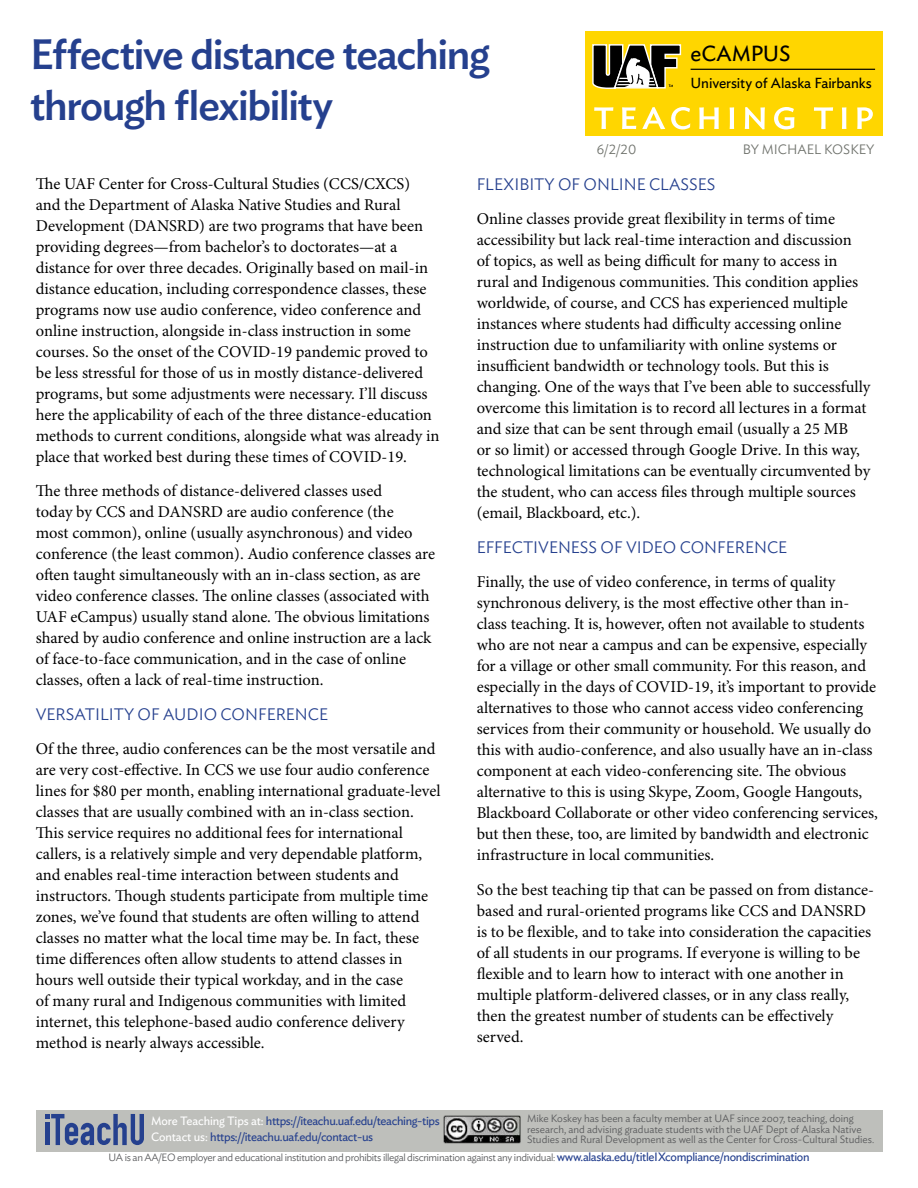
<style>
.page{position:relative;width:918px;height:1188px;background:#fff}
.page>*{position:absolute;margin:0;border:0;box-sizing:border-box;transform-origin:0 0}
.t1{font:500 42px/50.4px "Ideal Sans";letter-spacing:-.035em;color:#25408e}
.t2{font:21.75px "Ideal Sans";letter-spacing:-.01em;color:#000}
.t3{font:16.5px/21px "Minion Pro";color:#000}
.t4{font:300 16.5px "Ideal Sans";color:#25408e}
.t5{font:14.4px "Ideal Sans";letter-spacing:-.01em;color:#000}
.t6{font:300 13.5px "Ideal Sans";color:#6e716b}
.t7{font:12px/16.2px "Ideal Sans";letter-spacing:-.03em;color:#25408e}
.t8{font:300 10.5px/10.5px "Ideal Sans";color:#58595b}
.t9{font:300 10.5px "Ideal Sans";letter-spacing:-.03em;color:#58595b}
.s1{color:#fff}
.s2{font-weight:400;font-size:12px;color:#25408e}
</style>
<div class="page">
<div style="left:36px;top:1110px;width:846px;height:41px;background:#bebfbb"></div>
<img style="left:444px;top:1116px;width:77px;height:28px">
<div style="left:585px;top:31px;width:297px;height:105px;background:#ffd600"></div>
<svg style="left:594px;top:107px;width:279px;height:23px"></svg>
<svg style="left:45px;top:1114px;width:99px;height:31px"></svg>
<svg style="left:592px;top:44px;width:90px;height:45px"></svg>
<hr style="left:691px;top:69px;width:184px;height:1px;background:#000">
<h1 class="t1" style="left:30px;top:32px;width:461px">Efective distance teaching through fexibility</h1>
<h2 class="t2" style="left:691px;top:43px;width:101px">eCAMPUS</h2>
<p class="t5" style="left:691px;top:76px;width:183px">University of Alaska Fairbanks</p>
<p class="t6" style="left:597px;top:143px;width:41px">6/2/20</p>
<p class="t6" style="left:743px;top:143px;width:133px">BY MICHAEL KOSKEY</p>
<p class="t3" style="left:36px;top:174px;width:376px">Te UAF Center for Cross-Cultural Studies (CCS/CXCS)</p>
<p class="t4" style="left:477px;top:176px;width:240px">FLEXIBITY OF ONLINE CLASSES</p>
<p class="t3" style="left:36px;top:195px;width:405px">and the Department of Alaska Native Studies and Rural Development (DANSRD) are two programs that have been providing degrees—from bachelor’s to doctorates—at a distance for over three decades. Originally based on mail-in distance education, including correspondence classes, these programs now use audio conference, video conference and online instruction, alongside in-class instruction in some courses. So the onset of the COVID-19 pandemic proved to be less stressful for those of us in mostly distance-delivered programs, but some adjustments were necessary. I’ll discuss here the applicability of each of the three distance-education methods to current conditions, alongside what was already in place that worked best during these times of COVID-19.</p>
<p class="t3" style="left:36px;top:482px;width:401px">Te three methods of distance-delivered classes used<br>today by CCS and DANSRD are audio conference (the<br>most common), online (usually asynchronous) and video conference (the least common). Audio conference classes are ofen taught simultaneously with an in-class section, as are video conference classes. Te online classes (associated with UAF eCampus) usually stand alone. Te obvious limitations shared by audio conference and online instruction are a lack of face-to-face communication, and in the case of online classes, ofen a lack of real-time instruction.</p>
<p class="t4" style="left:36px;top:706px;width:294px">VERSATILITY OF AUDIO CONFERENCE</p>
<p class="t3" style="left:36px;top:740px;width:406px">Of the three, audio conferences can be the most versatile and are very cost-efective. In CCS we use four audio conference lines for $80 per month, enabling international graduate-level classes that are usually combined with an in-class section.<br>Tis service requires no additional fees for international callers, is a relatively simple and very dependable platform, and enables real-time interaction between students and instructors. Tough students participate from multiple time zones, we’ve found that students are ofen willing to attend classes no matter what the local time may be. In fact, these time diferences ofen allow students to attend classes in hours well outside their typical workday, and in the case<br>of many rural and Indigenous communities with limited internet, this telephone-based audio conference delivery method is nearly always accessible.</p>
<p class="t3" style="left:477px;top:210px;width:395px">Online classes provide great fexibility in terms of time accessibility but lack real-time interaction and discussion of topics, as well as being difcult for many to access in rural and Indigenous communities. Tis condition applies worldwide, of course, and CCS has experienced multiple instances where students had difculty accessing online instruction due to unfamiliarity with online systems or insufcient bandwidth or technology tools. But this is changing. One of the ways that I’ve been able to successfully overcome this limitation is to record all lectures in a format and size that can be sent through email (usually a 25 MB<br>or so limit) or accessed through Google Drive. In this way, technological limitations can be eventually circumvented by the student, who can access fles through multiple sources (email, Blackboard, etc.).</p>
<p class="t4" style="left:477px;top:539px;width:312px">EFFECTIVENESS OF VIDEO CONFERENCE</p>
<p class="t3" style="left:477px;top:573px;width:403px">Finally, the use of video conference, in terms of quality synchronous delivery, is the most efective other than in&shy;class teaching. It is, however, ofen not available to students who are not near a campus and can be expensive, especially for a village or other small community. For this reason, and especially in the days of COVID-19, it’s important to provide alternatives to those who cannot access video conferencing services from their community or household. We usually do this with audio-conference, and also usually have an in-class component at each video-conferencing site. Te obvious alternative to this is using Skype, Zoom, Google Hangouts, Blackboard Collaborate or other video conferencing services, but then these, too, are limited by bandwidth and electronic infrastructure in local communities.</p>
<p class="t3" style="left:477px;top:880px;width:399px">So the best teaching tip that can be passed on from distance&shy;based and rural-oriented programs like CCS and DANSRD is to be fexible, and to take into consideration the capacities of all students in our programs. If everyone is willing to be fexible and to learn how to interact with one another in multiple platform-delivered classes, or in any class really, then the greatest number of students can be efectively served.</p>
<p class="t8" style="left:527px;top:1114px;width:349px">Mike Koskey has been a faculty member at UAF since 2007, teaching, doing research, and advising graduate students with the UAF Dept of Alaska Native<br>Studies and Rural Development as well as the Center for Cross-Cultural Studies.</p>
<p class="t7" style="left:151px;top:1114px;width:290px"><span class="s1">More Teaching Tips at:</span> https://iteachu.uaf.edu/teaching-tips<br><span class="s1">Contact us:</span> https://iteachu.uaf.edu/contact-us</p>
<p class="t9" style="left:109px;top:1152px;width:703px">UA is an AA/EO employer and educational institution and prohibits illegal discrimination against any individual: <span class="s2">www.alaska.edu/titleIXcompliance/nondiscrimination</span></p>
</div>
